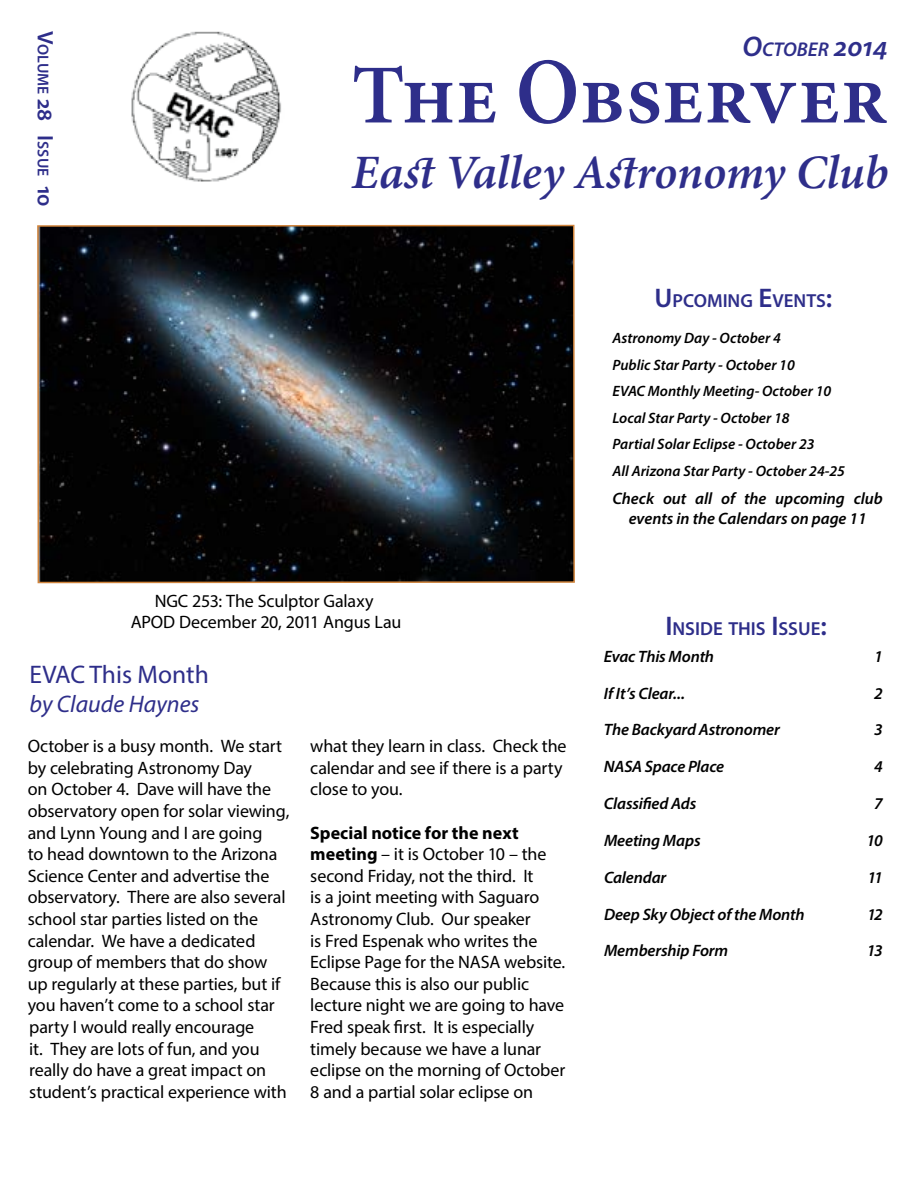
<style>
.page{position:relative;width:918px;height:1188px;background:#fff}
.page>*{position:absolute;margin:0;border:0;box-sizing:border-box;transform-origin:0 0}
.t1{font:600 84px "Minion Pro";color:#2e2e8a}
.t2{font:italic 600 48px "Minion Pro";letter-spacing:-.005em;color:#2e2e8a}
.t3{font:25.5px "Myriad Pro";color:#2e2e8a}
.t4{font:italic 24px "Myriad Pro";color:#2e2e8a}
.t5{font:italic 600 19.95px "Myriad Pro";color:#2e2e8a}
.t6{font:600 18.9px "Myriad Pro";color:#2e2e8a}
.t7{font:18px/21.6px "Myriad Pro";letter-spacing:-.01em;color:#000}
.t8{font:italic 600 16.5px/19.8px "Myriad Pro";letter-spacing:-.01em;color:#000;text-align:center}
.t9{font:600 15.75px "Myriad Pro";color:#2e2e8a}
.t10{font:italic 600 15px/26.5px "Myriad Pro";color:#000}
.s1{font-size:22.5px}
.s2{font-size:28.5px}
.s3{font-size:94.05px}
.s4{font-size:27px}
.s5{font-weight:700}
</style>
<div class="page">
<img style="left:131px;top:31px;width:150px;height:151px">
<svg style="left:37px;top:224px;width:538px;height:360px;background:#1c1e20"></svg>
<p class="t9" style="left:53px;top:31px;width:177px;rotate:90deg"><span class="s1">V</span>OLUME <span class="s1">28 I</span> SSUE <span class="s1">10</span></p>
<p class="t5" style="left:742px;top:37px;width:147px"><span class="s2">O</span>CTOBER <span class="s2">2014</span></p>
<h1 class="t1" style="left:352px;top:38px;width:538px">The <span class="s3">O</span>bserver</h1>
<h2 class="t2" style="left:352px;top:139px;width:538px">East Valley Astronomy Club</h2>
<p class="t7" style="left:131px;top:589px;width:272px;text-align:center">NGC 253: The Sculptor Galaxy<br>APOD December 20, 2011 Angus Lau</p>
<p class="t6" style="left:655px;top:289px;width:179px"><span class="s4">U</span>PCOMING <span class="s4">E</span>VENTS<span class="s4">:</span></p>
<p class="t10" style="left:612px;top:325px;width:234px">Astronomy Day - October 4<br>Public Star Party - October 10<br>EVAC Monthly Meeting- October 10<br>Local Star Party - October 18<br>Partial Solar Eclipse - October 23<br>All Arizona Star Party - October 24-25</p>
<p class="t8" style="left:612px;top:488px;width:272px">Check out all of the upcoming club events in the Calendars on page 11</p>
<p class="t6" style="left:665px;top:617px;width:163px"><span class="s4">I</span> NSIDE THIS <span class="s4">I</span>SSUE<span class="s4">:</span></p>
<h3 class="t3" style="left:30px;top:659px;width:181px">EVAC This Month</h3>
<h3 class="t4" style="left:30px;top:689px;width:171px">by Claude Haynes</h3>
<p class="t7" style="left:28px;top:735px;width:263px">October is a busy month. We start by celebrating Astronomy Day<br>on October 4. Dave will have the observatory open for solar viewing, and Lynn Young and I are going<br>to head downtown to the Arizona<br>Science Center and advertise the observatory. There are also several school star parties listed on the calendar. We have a dedicated group of members that do show up regularly at these parties, but if you haven’t come to a school star party I would really encourage<br>it. They are lots of fun, and you really do have a great impact on student’s practical experience with</p>
<p class="t7" style="left:310px;top:735px;width:258px">what they learn in class. Check the calendar and see if there is a party close to you.</p>
<p class="t7" style="left:310px;top:822px;width:256px"><span class="s5">Special notice for the next meeting</span> – it is October 10 – the second Friday, not the third. It<br>is a joint meeting with Saguaro<br>Astronomy Club. Our speaker<br>is Fred Espenak who writes the<br>Eclipse Page for the NASA website.<br>Because this is also our public lecture night we are going to have<br>Fred speak first. It is especially timely because we have a lunar eclipse on the morning of October<br>8 and a partial solar eclipse on</p>
<p class="t8" style="left:604px;top:646px;width:112px">Evac This Month</p>
<p class="t8" style="left:874px;top:646px;width:10px">1</p>
<p class="t8" style="left:604px;top:683px;width:83px">If It’s Clear...</p>
<p class="t8" style="left:874px;top:683px;width:10px">2</p>
<p class="t8" style="left:604px;top:720px;width:177px">The Backyard Astronomer</p>
<p class="t8" style="left:874px;top:720px;width:10px">3</p>
<p class="t8" style="left:604px;top:756px;width:122px">NASA Space Place</p>
<p class="t8" style="left:874px;top:756px;width:10px">4</p>
<p class="t8" style="left:604px;top:793px;width:94px">Classified Ads</p>
<p class="t8" style="left:874px;top:793px;width:10px">7</p>
<p class="t8" style="left:604px;top:830px;width:98px">Meeting Maps</p>
<p class="t8" style="left:867px;top:830px;width:18px">10</p>
<p class="t8" style="left:604px;top:867px;width:64px">Calendar</p>
<p class="t8" style="left:867px;top:867px;width:17px">11</p>
<p class="t8" style="left:604px;top:904px;width:202px">Deep Sky Object of the Month</p>
<p class="t8" style="left:867px;top:904px;width:17px">12</p>
<p class="t8" style="left:604px;top:940px;width:126px">Membership Form</p>
<p class="t8" style="left:867px;top:940px;width:18px">13</p>
</div>
